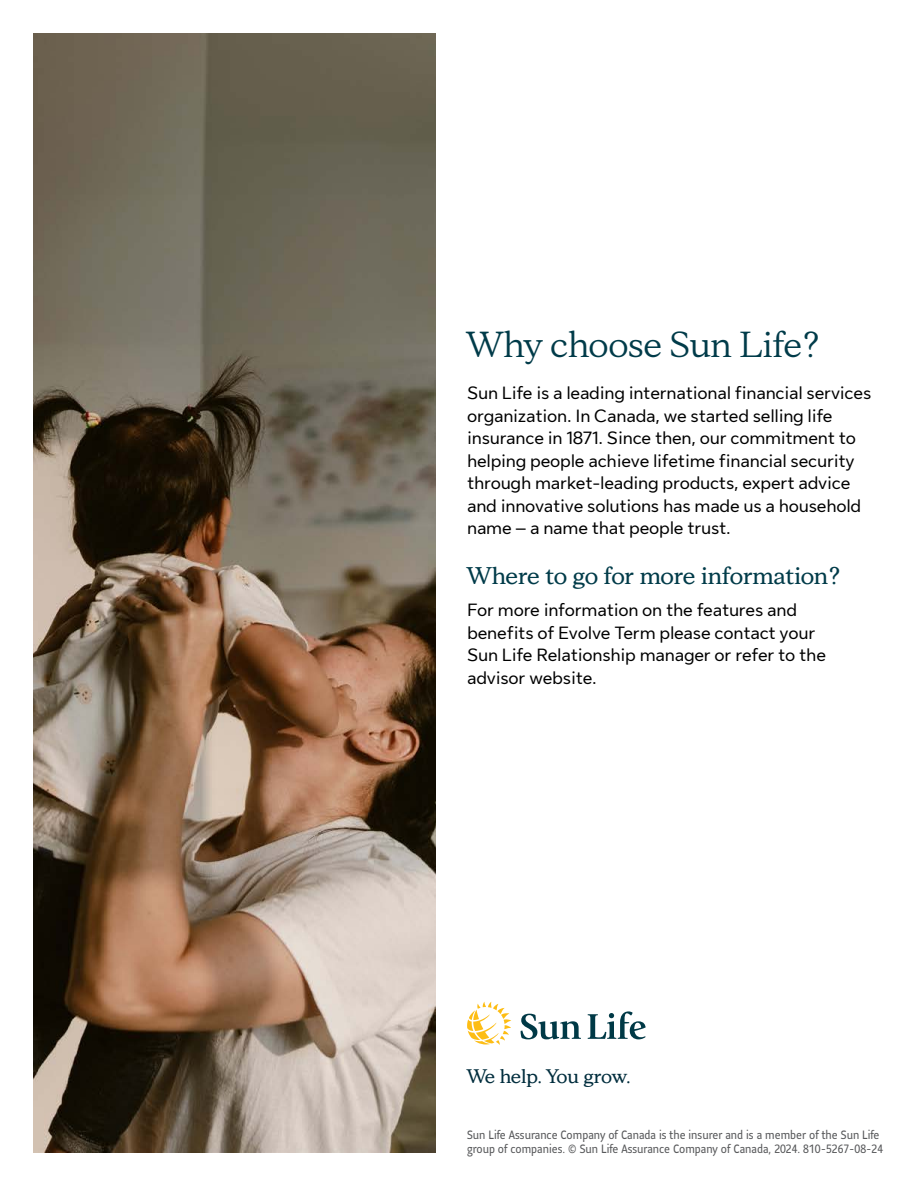
<style>
.page{position:relative;width:918px;height:1188px;background:#fff}
.page>*{position:absolute;margin:0;border:0;box-sizing:border-box;transform-origin:0 0}
.t1{font:36px "Sun Life New Display";color:#003b49}
.t2{font:700 24px "Sun Life New Display";color:#003b49}
.t3{font:700 19.5px "Sun Life New Display";color:#002d3d}
.t4{font:18px/22.5px "Sun Life New Text";letter-spacing:-.01em;color:#000}
.t5{font:12px/13.5px "Sun Life Sans Condensed";color:#58595b}
</style>
<div class="page">
<img style="left:34px;top:34px;width:401px;height:1119px">
<svg style="left:521px;top:1014px;width:60px;height:25px"></svg>
<svg style="left:588px;top:1011px;width:58px;height:28px"></svg>
<svg style="left:467px;top:1002px;width:44px;height:43px"></svg>
<h1 class="t1" style="left:467px;top:320px;width:355px">Why choose Sun Life?</h1>
<p class="t4" style="left:467px;top:381px;width:406px">Sun Life is a leading international financial services organization. In Canada, we started selling life insurance in 1871. Since then, our commitment to helping people achieve lifetime financial security through market-leading products, expert advice and innovative solutions has made us a household name – a name that people trust.</p>
<h2 class="t2" style="left:467px;top:560px;width:376px">Where to go for more information?</h2>
<p class="t4" style="left:467px;top:598px;width:360px">For more information on the features and benefits of Evolve Term please contact your Sun Life Relationship manager or refer to the advisor website.</p>
<p class="t3" style="left:467px;top:1063px;width:165px">We help. You grow.</p>
<p class="t5" style="left:467px;top:1128px;width:418px">Sun Life Assurance Company of Canada is the insurer and is a member of the Sun Life group of companies. © Sun Life Assurance Company of Canada, 2024. 810-5267-08-24</p>
</div>
